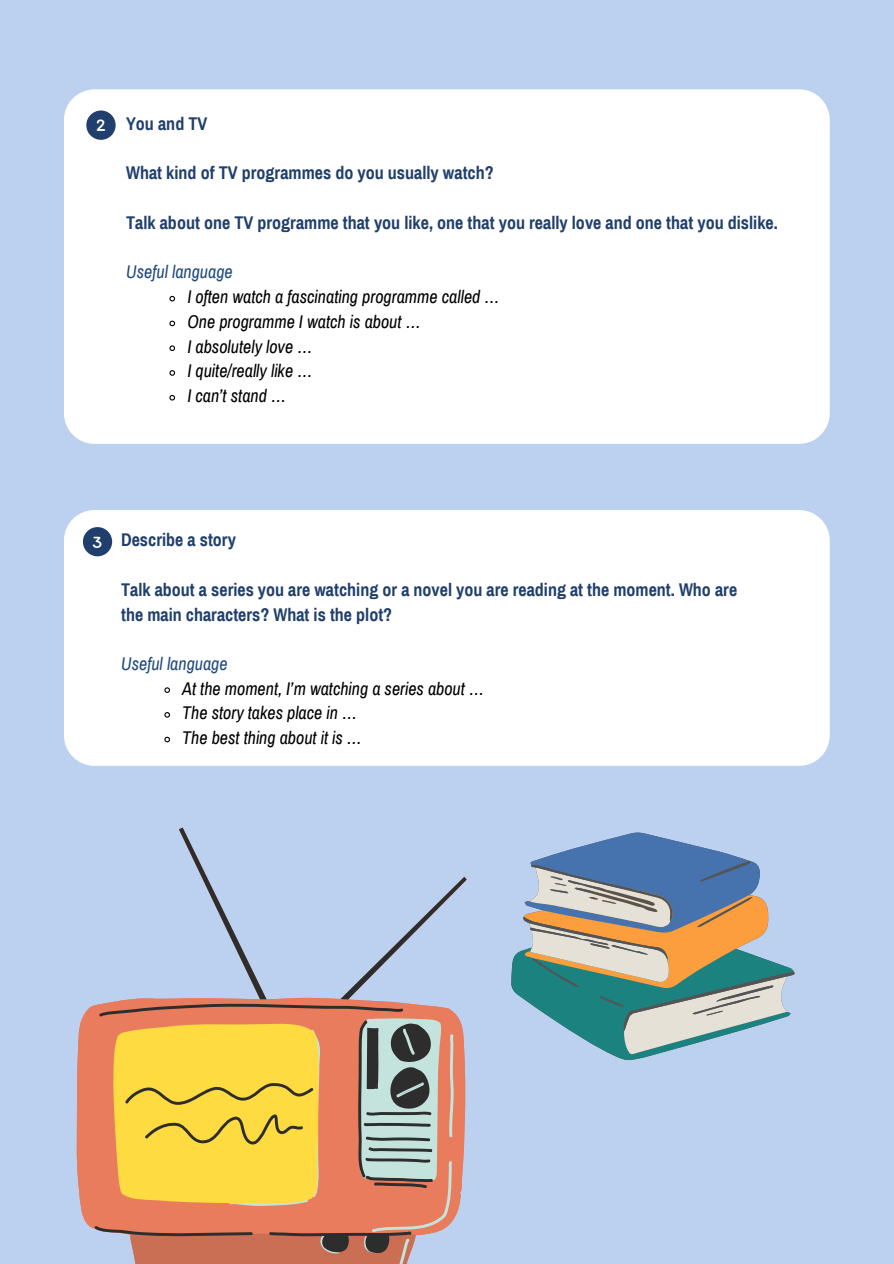
<style>
.page{position:relative;width:894px;height:1264px;background:#fff}
.page>*{position:absolute;margin:0;border:0;box-sizing:border-box;transform-origin:0 0}
.t1{font:700 18px/24.8px "Archivo Narrow";color:#203f6d}
.t2{font:italic 18px "Archivo Narrow";color:#000}
.t3{font:italic 18px "Archivo Narrow";color:#224a7d}
.t4{font:18px "Itim";color:#fff}
</style>
<div class="page">
<div style="left:0;top:0;width:893px;height:1263px;background:#bcd0f0"></div>
<div style="left:64px;top:89px;width:765px;height:355px;background:#fff;border-radius:30px"></div>
<div style="left:86px;top:110px;width:30px;height:30px;background:#203f6d;border-radius:50%"></div>
<div style="left:64px;top:510px;width:765px;height:255px;background:#fff;border-radius:30px"></div>
<svg style="left:511px;top:832px;width:283px;height:228px"></svg>
<svg style="left:76px;top:1005px;width:18px;height:224px;background:#e08973"></svg>
<svg style="left:94px;top:827px;width:372px;height:436px"></svg>
<svg style="left:164px;top:687px;width:6px;height:6px"></svg>
<svg style="left:164px;top:712px;width:6px;height:6px"></svg>
<svg style="left:164px;top:736px;width:6px;height:7px"></svg>
<svg style="left:169px;top:295px;width:7px;height:7px"></svg>
<svg style="left:169px;top:320px;width:7px;height:7px"></svg>
<svg style="left:169px;top:345px;width:7px;height:6px"></svg>
<svg style="left:169px;top:370px;width:6px;height:6px"></svg>
<svg style="left:169px;top:394px;width:7px;height:7px"></svg>
<div style="left:83px;top:527px;width:29px;height:29px;background:#203f6d;border-radius:50%"></div>
<p class="t4" style="left:96px;top:114px;width:11px">2</p>
<p class="t1" style="left:126px;top:111px;width:83px">You and TV</p>
<p class="t1" style="left:126px;top:161px;width:369px">What kind of TV programmes do you usually watch?</p>
<p class="t1" style="left:126px;top:210px;width:653px">Talk about one TV programme that you like, one that you really love and one that you dislike.</p>
<p class="t3" style="left:126px;top:262px;width:108px">Useful language</p>
<h1 class="t2" style="left:187px;top:287px;width:313px">I often watch a fascinating programme called …</h1>
<h1 class="t2" style="left:187px;top:312px;width:234px">One programme I watch is about …</h1>
<p class="t2" style="left:187px;top:337px;width:126px">I absolutely love …</p>
<p class="t2" style="left:187px;top:361px;width:126px">I quite/really like …</p>
<p class="t2" style="left:187px;top:386px;width:100px">I can’t stand …</p>
<p class="t4" style="left:93px;top:530px;width:11px">3</p>
<h1 class="t1" style="left:121px;top:528px;width:116px">Describe a story</h1>
<h1 class="t1" style="left:121px;top:577px;width:617px">Talk about a series you are watching or a novel you are reading at the moment. Who are the main characters? What is the plot?</h1>
<h1 class="t3" style="left:121px;top:654px;width:108px">Useful language</h1>
<p class="t2" style="left:182px;top:678px;width:303px">At the moment, I’m watching a series about …</p>
<p class="t2" style="left:182px;top:703px;width:176px">The story takes place in …</p>
<p class="t2" style="left:182px;top:728px;width:181px">The best thing about it is …</p>
</div>
